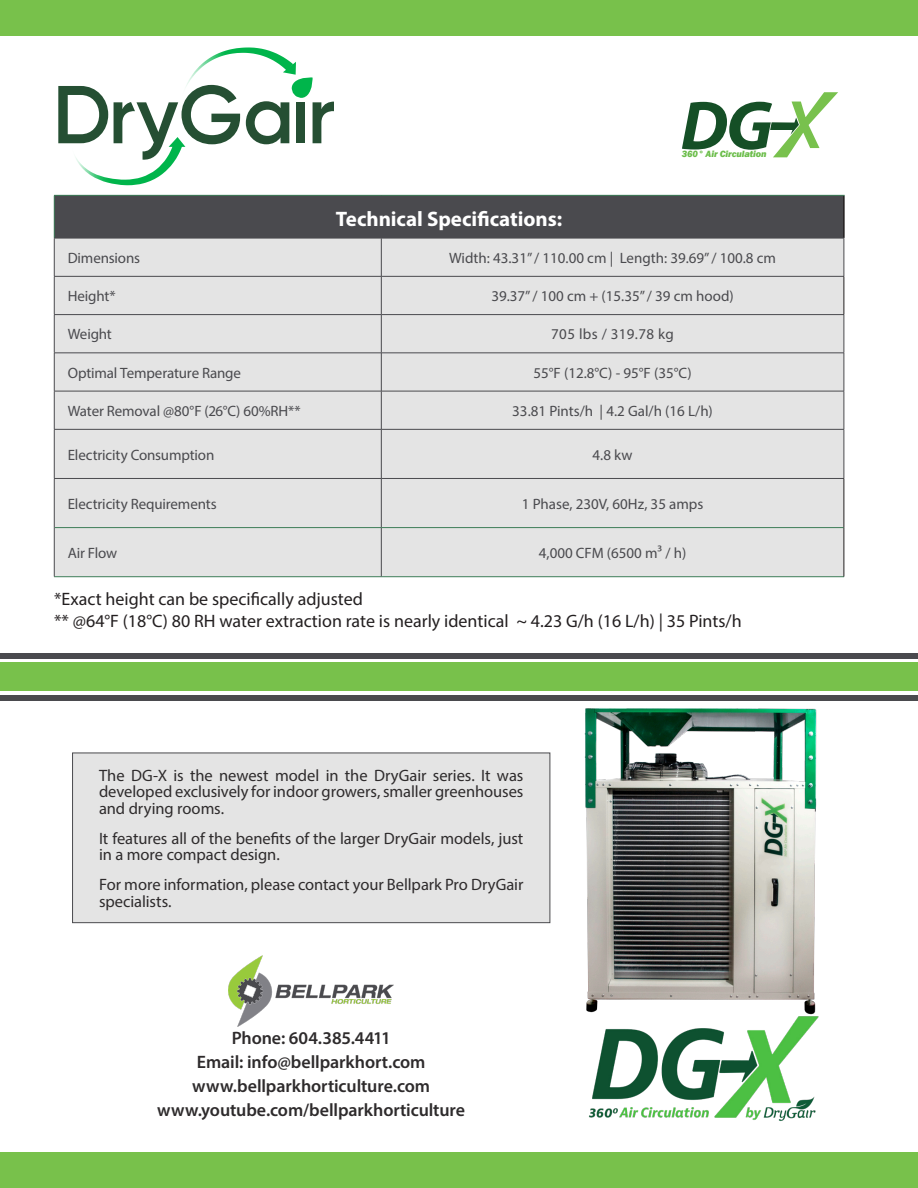
<style>
.page{position:relative;width:918px;height:1188px;background:#fff}
.page>*{position:absolute;margin:0;border:0;box-sizing:border-box;transform-origin:0 0}
.t1{font:700 21px "Myriad Pro";color:#fff}
.t2{font:18px "Myriad Pro";color:#231f20}
.t3{font:600 18px "Myriad Pro";letter-spacing:-.005em;color:#2e2b2c}
.t4{font:16.5px/16.5px "Myriad Pro";letter-spacing:-.005em;color:#2e2b2c}
.t5{font:15px "Myriad Pro";letter-spacing:-.005em;color:#4a4a4e}
.t6{font:15px "Myriad Pro";letter-spacing:.025em;color:#4a4a4e}
.t7{font:italic 800 9.3px "Franklin Gothic";letter-spacing:-.01em;color:#6bbd4a}
</style>
<div class="page">
<div style="left:54px;top:195px;width:790px;height:43px;background:#4a4a4e"></div>
<div style="left:55px;top:239px;width:789px;height:337px;background:#e4e4e4"></div>
<hr style="left:843px;top:196px;width:2px;height:42px;background:#231f20">
<hr style="left:54px;top:195px;width:327px;height:1px;background:#3d7d58">
<hr style="left:54px;top:196px;width:1px;height:42px;background:#3d7d58">
<hr style="left:381px;top:195px;width:464px;height:1px;background:#3d7d58">
<hr style="left:54px;top:527px;width:327px;height:1px;background:#3d7d58">
<hr style="left:54px;top:576px;width:327px;height:1px;background:#3d7d58">
<hr style="left:54px;top:238px;width:327px;height:1px;background:#4a4a4e">
<hr style="left:54px;top:238px;width:1px;height:38px;background:#4a4a4e">
<hr style="left:381px;top:238px;width:463px;height:1px;background:#4a4a4e">
<hr style="left:381px;top:238px;width:1px;height:38px;background:#4a4a4e">
<hr style="left:844px;top:238px;width:1px;height:38px;background:#4a4a4e">
<hr style="left:54px;top:276px;width:327px;height:1px;background:#4a4a4e">
<hr style="left:54px;top:277px;width:1px;height:37px;background:#4a4a4e">
<hr style="left:54px;top:314px;width:327px;height:1px;background:#4a4a4e">
<hr style="left:54px;top:315px;width:1px;height:38px;background:#4a4a4e">
<hr style="left:381px;top:315px;width:1px;height:38px;background:#4a4a4e">
<hr style="left:844px;top:315px;width:1px;height:38px;background:#4a4a4e">
<hr style="left:54px;top:353px;width:327px;height:1px;background:#4a4a4e">
<hr style="left:54px;top:353px;width:1px;height:38px;background:#4a4a4e">
<hr style="left:381px;top:353px;width:463px;height:1px;background:#4a4a4e">
<hr style="left:381px;top:353px;width:1px;height:38px;background:#4a4a4e">
<hr style="left:844px;top:353px;width:1px;height:38px;background:#4a4a4e">
<hr style="left:54px;top:391px;width:327px;height:1px;background:#4a4a4e">
<hr style="left:54px;top:391px;width:1px;height:38px;background:#4a4a4e">
<hr style="left:381px;top:391px;width:463px;height:1px;background:#4a4a4e">
<hr style="left:381px;top:391px;width:1px;height:38px;background:#4a4a4e">
<hr style="left:844px;top:391px;width:1px;height:38px;background:#4a4a4e">
<hr style="left:54px;top:429px;width:327px;height:1px;background:#4a4a4e">
<hr style="left:54px;top:430px;width:1px;height:48px;background:#4a4a4e">
<hr style="left:381px;top:429px;width:463px;height:1px;background:#4a4a4e">
<hr style="left:381px;top:430px;width:1px;height:48px;background:#4a4a4e">
<hr style="left:844px;top:430px;width:1px;height:48px;background:#4a4a4e">
<hr style="left:54px;top:478px;width:327px;height:1px;background:#4a4a4e">
<hr style="left:54px;top:479px;width:1px;height:49px;background:#4a4a4e">
<hr style="left:54px;top:528px;width:1px;height:49px;background:#4a4a4e">
<hr style="left:381px;top:276px;width:463px;height:1px;background:#4a4a4e">
<hr style="left:381px;top:277px;width:1px;height:37px;background:#4a4a4e">
<hr style="left:381px;top:314px;width:463px;height:1px;background:#4a4a4e">
<hr style="left:844px;top:277px;width:1px;height:37px;background:#231f20">
<hr style="left:381px;top:478px;width:463px;height:1px;background:#4a4a4e">
<hr style="left:381px;top:479px;width:1px;height:48px;background:#4a4a4e">
<hr style="left:844px;top:479px;width:1px;height:49px;background:#231f20">
<hr style="left:381px;top:527px;width:463px;height:1px;background:#3d7d58">
<hr style="left:381px;top:576px;width:463px;height:1px;background:#3d7d58">
<hr style="left:381px;top:528px;width:1px;height:49px;background:#4a4a4e">
<hr style="left:844px;top:528px;width:1px;height:49px;background:#231f20">
<div style="left:0;top:0;width:918px;height:36px;background:#78c14b"></div>
<img style="left:584px;top:708px;width:233px;height:306px">
<img style="left:589px;top:1014px;width:230px;height:107px">
<div style="left:72px;top:753px;width:478px;height:170px;background:#e4e4e4;border:1px solid #4a4a4e"></div>
<img style="left:229px;top:956px;width:165px;height:71px">
<div style="left:0;top:1152px;width:918px;height:36px;background:#78c14b"></div>
<div style="left:0;top:662px;width:918px;height:29px;background:#78c14b"></div>
<div style="left:0;top:654px;width:918px;height:5px;background:#4a4a4e"></div>
<div style="left:0;top:695px;width:918px;height:5px;background:#4a4a4e"></div>
<svg style="left:682px;top:92px;width:156px;height:65px"></svg>
<svg style="left:58px;top:47px;width:276px;height:138px"></svg>
<p class="t1" style="left:336px;top:205px;width:228px">Technical Specifications:</p>
<p class="t7" style="left:682px;top:148px;width:86px">360° Air Circulation</p>
<p class="t5" style="left:68px;top:249px;width:74px">Dimensions</p>
<p class="t5" style="left:449px;top:249px;width:328px">Width: 43.31” / 110.00 cm | Length: 39.69” / 100.8 cm</p>
<p class="t5" style="left:68px;top:287px;width:50px">Height*</p>
<p class="t5" style="left:491px;top:287px;width:244px">39.37” / 100 cm + (15.35” / 39 cm hood)</p>
<p class="t5" style="left:68px;top:325px;width:46px">Weight</p>
<p class="t6" style="left:551px;top:325px;width:124px">705 lbs / 319.78 kg</p>
<p class="t5" style="left:68px;top:363px;width:175px">Optimal Temperature Range</p>
<p class="t5" style="left:533px;top:363px;width:160px">55°F (12.8°C) - 95°F (35°C)</p>
<p class="t5" style="left:68px;top:402px;width:234px">Water Removal @80°F (26°C) 60%RH**</p>
<p class="t5" style="left:512px;top:402px;width:202px">33.81 Pints/h | 4.2 Gal/h (16 L/h)</p>
<p class="t5" style="left:68px;top:445px;width:148px">Electricity Consumption</p>
<p class="t5" style="left:593px;top:445px;width:41px">4.8 kw</p>
<p class="t5" style="left:68px;top:494px;width:150px">Electricity Requirements</p>
<p class="t5" style="left:522px;top:494px;width:183px">1 Phase, 230V, 60Hz, 35 amps</p>
<p class="t5" style="left:68px;top:544px;width:51px">Air Flow</p>
<p class="t5" style="left:539px;top:544px;width:149px">4,000 CFM (6500 m3 / h)</p>
<p class="t2" style="left:54px;top:588px;width:310px">*Exact height can be specifically adjusted</p>
<p class="t2" style="left:54px;top:609px;width:689px">** @64°F (18°C) 80 RH water extraction rate is nearly identical ~ 4.23 G/h (16 L/h) | 35 Pints/h</p>
<p class="t4" style="left:99px;top:767px;width:426px;text-align:justify">The DG-X is the newest model in the DryGair series. It was developed exclusively for indoor growers, smaller greenhouses and drying rooms.</p>
<p class="t4" style="left:99px;top:830px;width:426px">It features all of the benefits of the larger DryGair models, just in a more compact design.</p>
<p class="t4" style="left:99px;top:876px;width:426px">For more information, please contact your Bellpark Pro DryGair specialists.</p>
<p class="t3" style="left:232px;top:1026px;width:161px">Phone: 604.385.4411</p>
<p class="t3" style="left:197px;top:1050px;width:230px">Email: info@bellparkhort.com</p>
<p class="t3" style="left:192px;top:1074px;width:239px">www.bellparkhorticulture.com</p>
<p class="t3" style="left:157px;top:1098px;width:309px">www.youtube.com/bellparkhorticulture</p>
</div>
